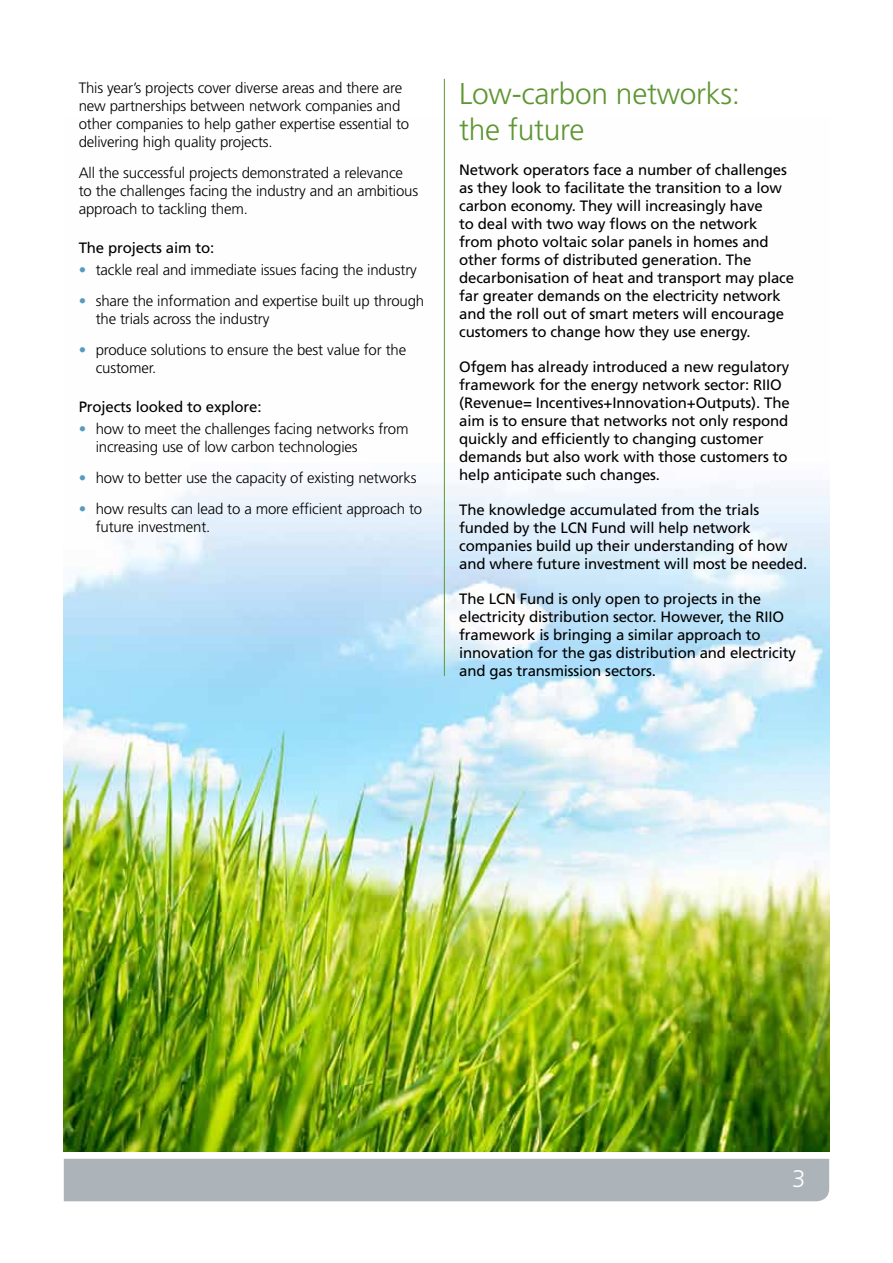
<style>
.page{position:relative;width:893px;height:1263px;background:#fff}
.page>*{position:absolute;margin:0;border:0;box-sizing:border-box;transform-origin:0 0}
.t1{font:300 30px/36px "Frutiger LT Std";letter-spacing:-.01em;color:#5e9732}
.t2{font:300 24px "Frutiger LT Std";color:#fff}
.t3{font:15px/18px "Frutiger LT Std";letter-spacing:-.01em;color:#000}
.t4{font:300 15px/18px "Frutiger LT Std";letter-spacing:-.01em;color:#000}
.s1{color:#569bbe}
</style>
<div class="page">
<img style="left:64px;top:118px;width:765px;height:1033px">
<div style="left:64px;top:1159px;width:765px;height:42px;background:#acb4ba"></div>
<hr style="left:444px;top:79px;width:1px;height:597px;background:#5e9732">
<p class="t4" style="left:79px;top:79px;width:332px">This year’s projects cover diverse areas and there are new partnerships between network companies and other companies to help gather expertise essential to delivering high quality projects.</p>
<p class="t4" style="left:79px;top:164px;width:341px">All the successful projects demonstrated a relevance to the challenges facing the industry and an ambitious approach to tackling them.</p>
<p class="t3" style="left:79px;top:239px;width:137px">The projects aim to:</p>
<p class="t4" style="left:79px;top:261px;width:340px"><span class="s1">•</span> tackle real and immediate issues facing the industry</p>
<p class="t4" style="left:96px;top:292px;width:330px;text-indent:-17px"><span class="s1">•</span> share the information and expertise built up through the trials across the industry</p>
<p class="t4" style="left:96px;top:341px;width:312px;text-indent:-17px"><span class="s1">•</span> produce solutions to ensure the best value for the customer.</p>
<p class="t3" style="left:79px;top:398px;width:184px">Projects looked to explore:</p>
<p class="t4" style="left:96px;top:420px;width:314px;text-indent:-17px"><span class="s1">•</span> how to meet the challenges facing networks from increasing use of low carbon technologies</p>
<p class="t4" style="left:79px;top:469px;width:339px"><span class="s1">•</span> how to better use the capacity of existing networks</p>
<p class="t4" style="left:96px;top:500px;width:328px;text-indent:-17px"><span class="s1">•</span> how results can lead to a more efficient approach to future investment.</p>
<h1 class="t1" style="left:459px;top:76px;width:283px">Low-carbon networks: the future</h1>
<p class="t3" style="left:459px;top:161px;width:336px">Network operators face a number of challenges as they look to facilitate the transition to a low carbon economy. They will increasingly have<br>to deal with two way flows on the network from photo voltaic solar panels in homes and other forms of distributed generation. The decarbonisation of heat and transport may place far greater demands on the electricity network and the roll out of smart meters will encourage customers to change how they use energy.</p>
<p class="t3" style="left:459px;top:358px;width:332px">Ofgem has already introduced a new regulatory framework for the energy network sector: RIIO (Revenue= Incentives+Innovation+Outputs). The aim is to ensure that networks not only respond quickly and efficiently to changing customer demands but also work with those customers to help anticipate such changes.</p>
<p class="t3" style="left:459px;top:501px;width:350px">The knowledge accumulated from the trials funded by the LCN Fund will help network companies build up their understanding of how and where future investment will most be needed.</p>
<p class="t3" style="left:459px;top:590px;width:338px">The LCN Fund is only open to projects in the electricity distribution sector. However, the RIIO framework is bringing a similar approach to innovation for the gas distribution and electricity and gas transmission sectors.</p>
<h2 class="t2" style="left:792px;top:1165px;width:15px">3</h2>
</div>
